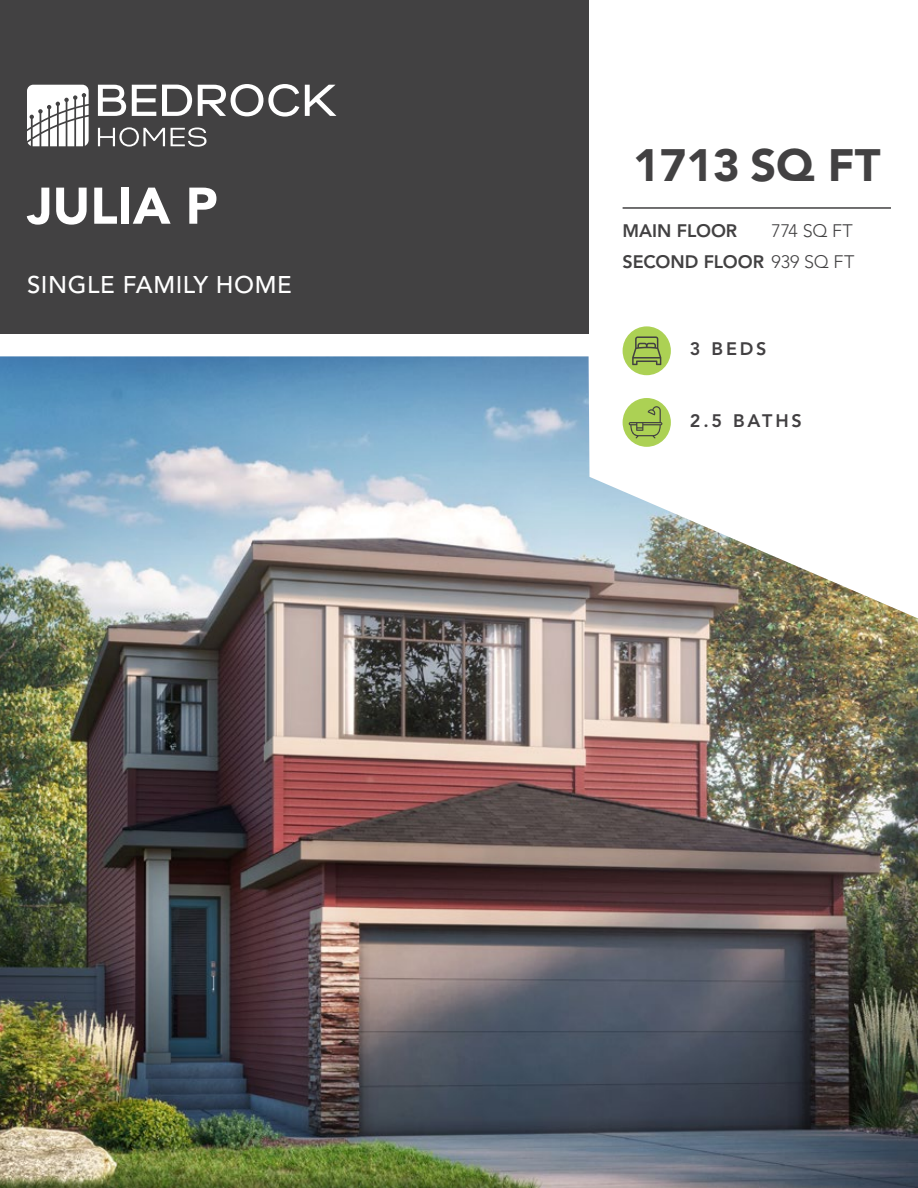
<style>
.page{position:relative;width:918px;height:1188px;background:#fff}
.page>*{position:absolute;margin:0;border:0;box-sizing:border-box;transform-origin:0 0}
.t1{font:900 51px "Avenir LT Std";color:#fff}
.t2{font:900 45px "Avenir LT Std";color:#424142}
.t3{font:500 24px "Avenir LT Std";letter-spacing:.025em;color:#fff}
.t4{font:800 18px/31.7px "Avenir LT Std";color:#424142}
.t5{font:800 18px "Avenir LT Std";letter-spacing:.155em;color:#424042}
.t6{font:300 18px "Avenir LT Std";letter-spacing:-.01em;color:#424142}
.s1{font-weight:300}
</style>
<div class="page">
<div style="left:0;top:0;width:589px;height:334px;background:#424142"></div>
<svg style="left:27px;top:85px;width:62px;height:61px;background:#d6d5d6"></svg>
<svg style="left:98px;top:85px;width:28px;height:31px"></svg>
<svg style="left:132px;top:85px;width:24px;height:31px"></svg>
<svg style="left:162px;top:85px;width:30px;height:31px"></svg>
<svg style="left:198px;top:84px;width:101px;height:33px"></svg>
<svg style="left:305px;top:85px;width:31px;height:31px"></svg>
<svg style="left:98px;top:127px;width:67px;height:20px"></svg>
<svg style="left:171px;top:127px;width:36px;height:20px"></svg>
<div style="left:623px;top:326px;width:48px;height:49px;background:#acd154;border-radius:50%"></div>
<svg style="left:632px;top:336px;width:29px;height:20px"></svg>
<hr style="left:623px;top:207px;width:268px;height:2px;background:#424142">
<img style="left:0;top:356px;width:918px;height:832px">
<h1 class="t1" style="left:27px;top:175px;width:192px">JULIA P</h1>
<h3 class="t3" style="left:27px;top:271px;width:266px">SINGLE FAMILY HOME</h3>
<h2 class="t2" style="left:633px;top:138px;width:249px">1713 SQ FT</h2>
<p class="t4" style="left:623px;top:215px;width:233px">MAIN FLOOR<br>SECOND FLOOR <span class="s1">939 SQ FT</span></p>
<p class="t6" style="left:772px;top:220px;width:83px">774 SQ FT</p>
<p class="t5" style="left:690px;top:339px;width:78px">3 BEDS</p>
<p class="t5" style="left:690px;top:410px;width:113px">2.5 BATHS</p>
</div>
